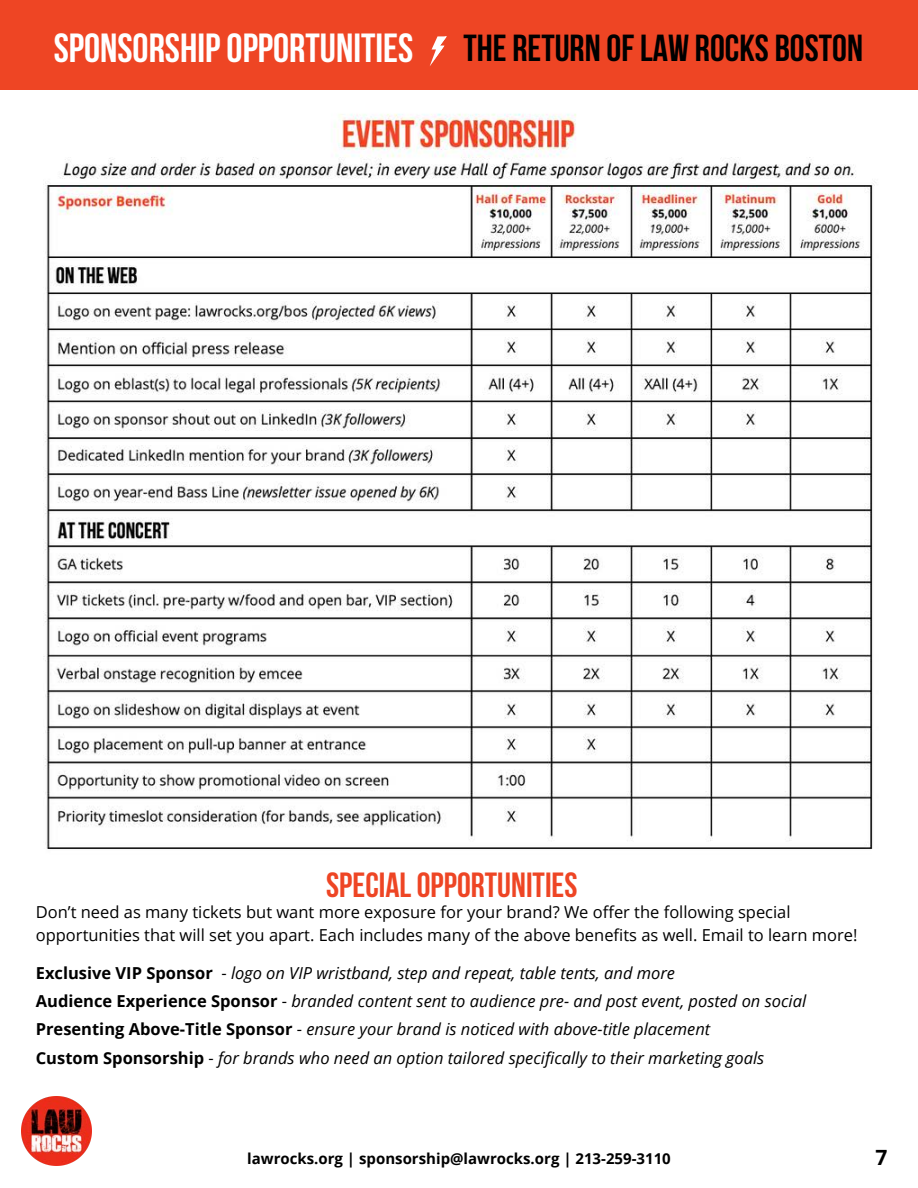
<style>
.page{position:relative;width:918px;height:1188px;background:#fff}
.page>*{position:absolute;margin:0;border:0;box-sizing:border-box;transform-origin:0 0}
.t1{font:700 37.5px "Bebas Neue";color:#000}
.t2{font:700 34.8px "Bebas Neue";color:#ee4524}
.t3{font:700 21px "Open Sans";color:#000}
.t4{font:italic 16.5px/28.2px "Open Sans";color:#000}
.t5{font:16.5px/22.5px "Open Sans";color:#000}
.t6{font:700 15px "Open Sans";color:#000}
.s1{font-size:40.5px;color:#fff}
.s2{font-weight:700;font-style:normal}
.s3{font-style:normal}
</style>
<div class="page">
<img style="left:22px;top:1096px;width:70px;height:70px">
<img style="left:0;top:89px;width:918px;height:760px">
<div style="left:0;top:0;width:918px;height:89px;background:#ee4524"></div>
<svg style="left:430px;top:36px;width:17px;height:30px"></svg>
<h1 class="t1" style="left:54px;top:33px;width:811px"><span class="s1">SPONSORSHIP OPPORTUNITIES</span> THE RETURN OF LAW ROCKS BOSTON</h1>
<h2 class="t2" style="left:326px;top:871px;width:253px">SPECIAL OPPORTUNITIES</h2>
<p class="t5" style="left:36px;top:901px;width:823px">Don’t need as many tickets but want more exposure for your brand? We offer the following special opportunities that will set you apart. Each includes many of the above benefits as well. Email to learn more!</p>
<p class="t4" style="left:36px;top:959px;width:772px"><span class="s2">Exclusive VIP Sponsor</span> <span class="s3">-</span> logo on VIP wristband, step and repeat, table tents, and more<br><span class="s2">Audience Experience Sponsor</span> <span class="s3">-</span> branded content sent to audience pre- and post event, posted on social <span class="s2">Presenting Above-Title Sponsor</span> <span class="s3">-</span> ensure your brand is noticed with above-title placement<br><span class="s2">Custom Sponsorship</span> <span class="s3">-</span> for brands who need an option tailored specifically to their marketing goals</p>
<p class="t6" style="left:247px;top:1148px;width:425px">lawrocks.org | sponsorship@lawrocks.org | 213-259-3110</p>
<p class="t3" style="left:875px;top:1143px;width:13px">7</p>
</div>
